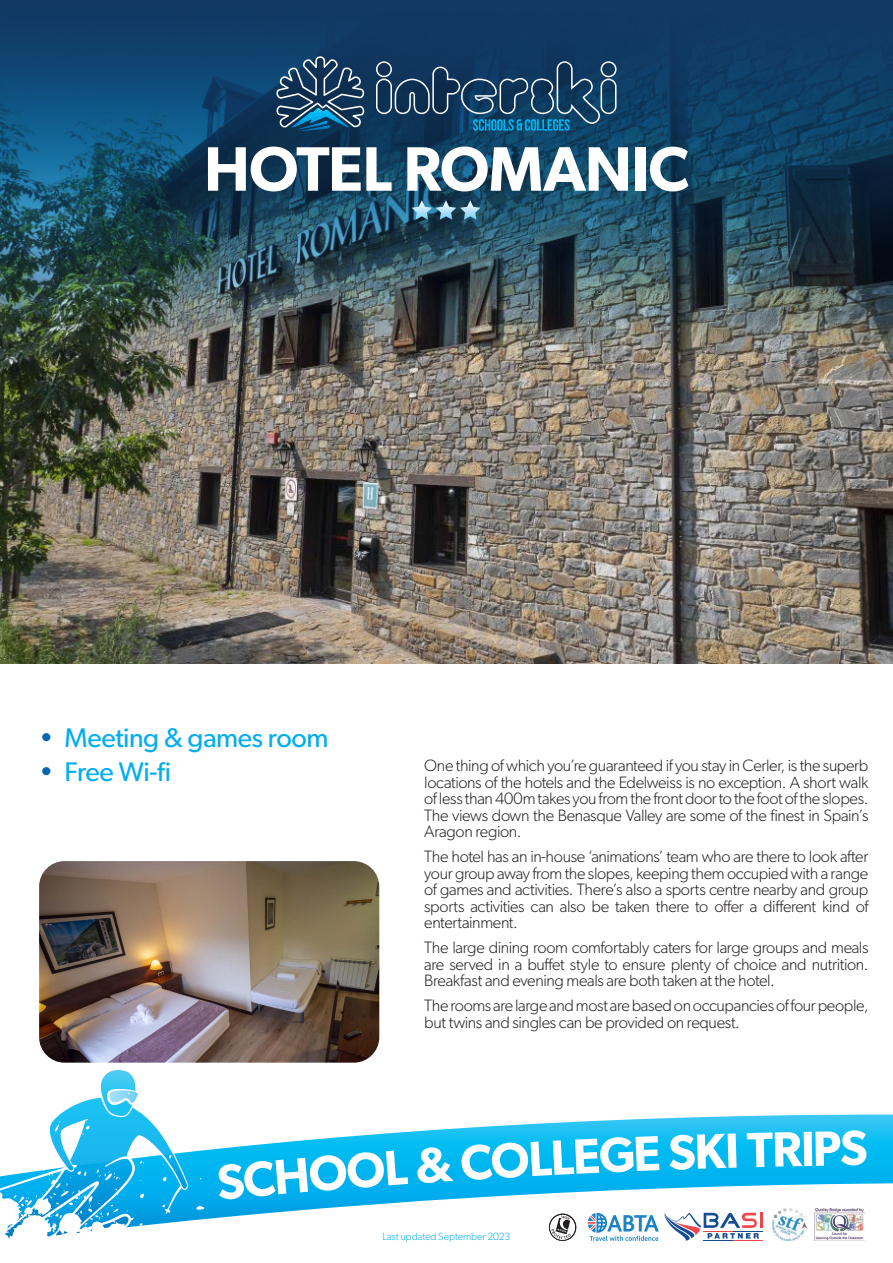
<style>
.page{position:relative;width:893px;height:1263px;background:#fff}
.page>*{position:absolute;margin:0;border:0;box-sizing:border-box;transform-origin:0 0}
.HOTEL_TITLE{font:600 63px "Gibson";letter-spacing:-.015em;color:#fff}
.t1{font:600 49.5px "Gibson";color:#fff}
.t2{font:27px "Gibson";letter-spacing:-.015em;color:#00aeef}
.t3{font:300 16.5px/16.5px "Gibson";letter-spacing:-.02em;color:#231f20;text-align:justify}
.t4{font:300 10.5px "Gibson";letter-spacing:-.005em;color:#00aeef}
.s1{color:#0166b3}
</style>
<div class="page">
<svg style="left:348px;top:1114px;width:545px;height:69px;background:#25c2f2"></svg>
<svg style="left:348px;top:1183px;width:545px;height:58px"></svg>
<hr style="left:760px;top:1213px;width:3px;height:15px;background:#ef464d">
<hr style="left:733px;top:1231px;width:30px;height:1px;background:#144c92">
<hr style="left:733px;top:1240px;width:30px;height:1px;background:#ef464d">
<svg style="left:547px;top:1212px;width:31px;height:29px"></svg>
<svg style="left:588px;top:1213px;width:171px;height:28px"></svg>
<img style="left:814px;top:1208px;width:50px;height:33px">
<img style="left:772px;top:1208px;width:34px;height:33px">
<img style="left:0;top:360px;width:893px;height:303px">
<img style="left:0;top:327px;width:893px;height:33px">
<img style="left:0;top:0;width:893px;height:327px">
<svg style="left:276px;top:56px;width:341px;height:75px;background:#264f71"></svg>
<svg style="left:412px;top:200px;width:68px;height:20px"></svg>
<img style="left:39px;top:861px;width:340px;height:202px">
<svg style="left:0;top:1069px;width:348px;height:170px"></svg>
<p class="HOTEL_TITLE" style="left:204px;top:131px;width:487px">HOTEL ROMANIC</p>
<p class="t2" style="left:39px;top:721px;width:291px"><span class="s1">•</span> Meeting &amp; games room</p>
<p class="t2" style="left:39px;top:755px;width:133px"><span class="s1">•</span> Free Wi-fi</p>
<p class="t3" style="left:424px;top:757px;width:446px">One thing of which you’re guaranteed if you stay in Cerler, is the superb locations of the hotels and the Edelweiss is no exception. A short walk of less than 400m takes you from the front door to the foot of the slopes.<br>The views down the Benasque Valley are some of the finest in Spain’s Aragon region.</p>
<p class="t3" style="left:424px;top:848px;width:446px">The hotel has an in-house ‘animations’ team who are there to look after your group away from the slopes, keeping them occupied with a range of games and activities. There’s also a sports centre nearby and group sports activities can also be taken there to offer a different kind of entertainment.</p>
<p class="t3" style="left:424px;top:939px;width:446px">The large dining room comfortably caters for large groups and meals are served in a buffet style to ensure plenty of choice and nutrition.<br>Breakfast and evening meals are both taken at the hotel.</p>
<p class="t3" style="left:424px;top:997px;width:446px">The rooms are large and most are based on occupancies of four people, but twins and singles can be provided on request.</p>
<h2 class="t1" style="left:344px;top:1142px;width:148px;rotate:-4deg">OL&amp;C</h2>
<h2 class="t1" style="left:489px;top:1131px;width:147px;rotate:-3deg">OLLEG</h2>
<h2 class="t1" style="left:632px;top:1124px;width:107px;rotate:-2deg">E SKI</h2>
<h2 class="t1" style="left:747px;top:1120px;width:122px;rotate:-1deg">TRIPS</h2>
<p class="t4" style="left:383px;top:1230px;width:129px">Last updated September 2023</p>
</div>
